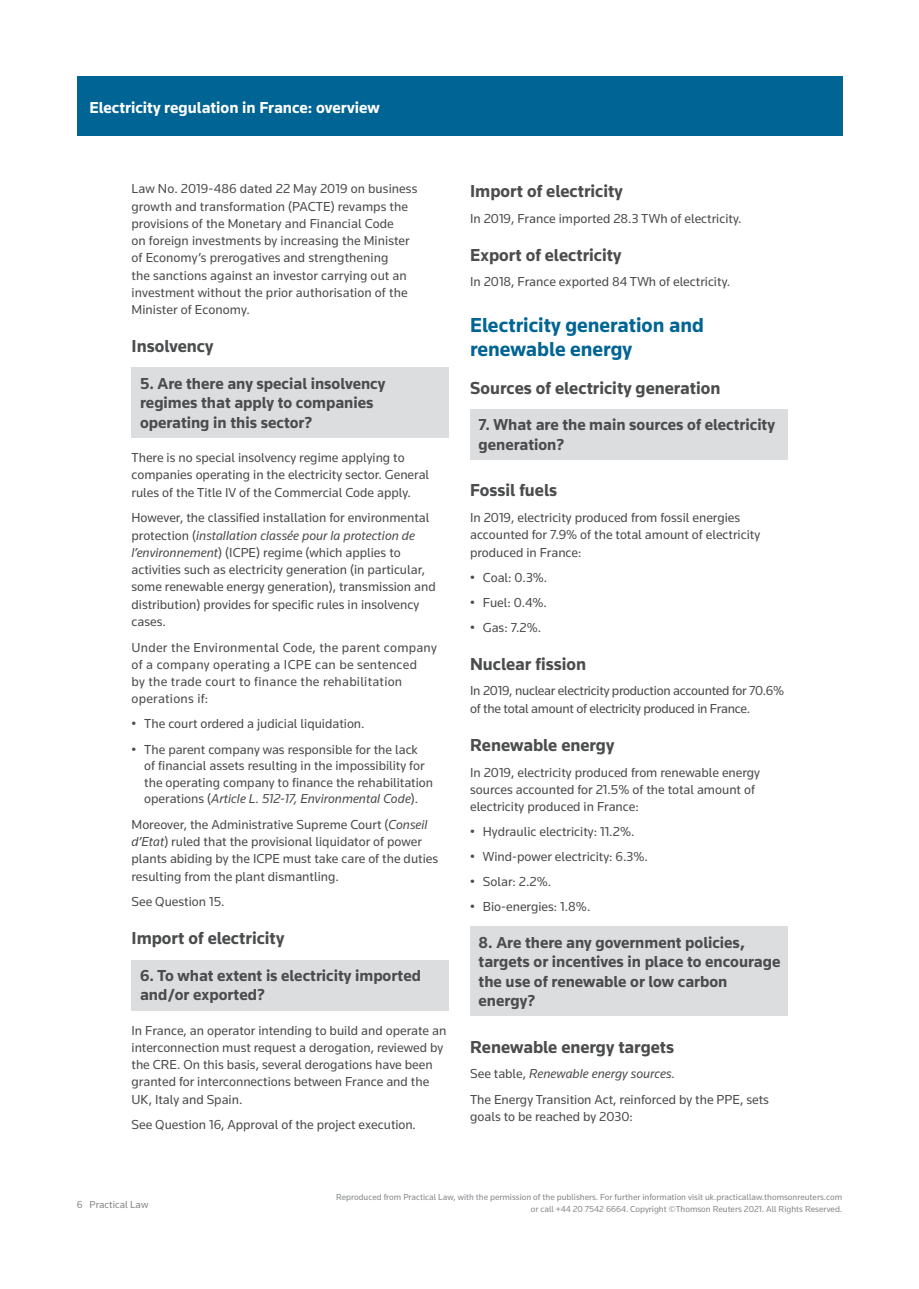
<style>
.page{position:relative;width:919px;height:1289px;background:#fff}
.page>*{position:absolute;margin:0;border:0;box-sizing:border-box;transform-origin:0 0}
.t1{font:700 21px/24px "Knowledge";color:#006494}
.t2{font:700 18px "Knowledge";color:#4b4c4d}
.t3{font:700 16.5px/19.5px "Knowledge";color:#4b4c4d}
.t4{font:700 16.5px "Knowledge";color:#fff}
.t5{font:13.5px/17.2px "Knowledge";color:#4b4c4d}
.t6{font:13.5px/17.2px "Knowledge";letter-spacing:.02em;color:#4b4c4d}
.t7{font:13.5px/17.2px "Knowledge";letter-spacing:-.02em;color:#4b4c4d}
.t8{font:10.5px "Knowledge";color:#86888b}
.t9{font:9px/12px "Knowledge";color:#86888b;text-align:right}
.s1{font-style:italic}
</style>
<div class="page">
<div style="left:77px;top:77px;width:765px;height:59px;background:#006494"></div>
<div style="left:131px;top:367px;width:318px;height:71px;background:#dcdddf"></div>
<div style="left:131px;top:959px;width:318px;height:51px;background:#dcdddf"></div>
<div style="left:470px;top:409px;width:317px;height:51px;background:#dcdddf"></div>
<div style="left:470px;top:926px;width:317px;height:90px;background:#dcdddf"></div>
<p class="t4" style="left:89px;top:97px;width:292px">Electricity regulation in France: overview</p>
<p class="t5" style="left:131px;top:180px;width:287px">Law No. 2019-486 dated 22 May 2019 on business growth and transformation (PACTE) revamps the provisions of the Monetary and Financial Code<br>on foreign investments by increasing the Minister of Economy’s prerogatives and strengthening<br>the sanctions against an investor carrying out an investment without the prior authorisation of the Minister of Economy.</p>
<h2 class="t2" style="left:131px;top:335px;width:83px">Insolvency</h2>
<p class="t3" style="left:140px;top:373px;width:247px">5. Are there any special insolvency regimes that apply to companies operating in this sector?</p>
<p class="t5" style="left:131px;top:448px;width:299px">There is no special insolvency regime applying to companies operating in the electricity sector. General rules of the Title IV of the Commercial Code apply.</p>
<p class="t5" style="left:131px;top:509px;width:306px">However, the classified installation for environmental protection (<span class="s1">installation classée pour la protection de l’environnement</span>) (ICPE) regime (which applies to activities such as electricity generation (in particular, some renewable energy generation), transmission and distribution) provides for specific rules in insolvency cases.</p>
<p class="t6" style="left:131px;top:638px;width:307px">Under the Environmental Code, the parent company of a company operating a ICPE can be sentenced<br>by the trade court to finance the rehabilitation operations if:</p>
<p class="t5" style="left:131px;top:715px;width:235px">• The court ordered a judicial liquidation.</p>
<p class="t5" style="left:144px;top:740px;width:290px;line-height:16.5px;text-indent:-13px">• The parent company was responsible for the lack<br>of financial assets resulting in the impossibility for the operating company to finance the rehabilitation operations (<span class="s1">Article L. 512-17, Environmental Code</span>).</p>
<p class="t5" style="left:131px;top:815px;width:308px">Moreover, the Administrative Supreme Court (<span class="s1">Conseil d’Etat</span>) ruled that the provisional liquidator of power plants abiding by the ICPE must take care of the duties resulting from the plant dismantling.</p>
<p class="t5" style="left:131px;top:893px;width:95px">See Question 15.</p>
<h2 class="t2" style="left:131px;top:927px;width:154px">Import of electricity</h2>
<p class="t3" style="left:140px;top:965px;width:282px">6. To what extent is electricity imported and/or exported?</p>
<p class="t5" style="left:131px;top:1021px;width:316px">In France, an operator intending to build and operate an interconnection must request a derogation, reviewed by the CRE. On this basis, several derogations have been granted for interconnections between France and the UK, Italy and Spain.</p>
<p class="t5" style="left:131px;top:1116px;width:286px">See Question 16, Approval of the project execution<span class="s1">.</span></p>
<h2 class="t2" style="left:470px;top:180px;width:154px">Import of electricity</h2>
<p class="t5" style="left:470px;top:209px;width:273px">In 2019, France imported 28.3 TWh of electricity.</p>
<h2 class="t2" style="left:470px;top:243px;width:153px">Export of electricity</h2>
<p class="t5" style="left:470px;top:273px;width:262px">In 2018, France exported 84 TWh of electricity.</p>
<h1 class="t1" style="left:470px;top:312px;width:235px">Electricity generation and renewable energy</h1>
<h2 class="t2" style="left:470px;top:376px;width:252px">Sources of electricity generation</h2>
<p class="t3" style="left:478px;top:415px;width:298px">7. What are the main sources of electricity generation?</p>
<h2 class="t2" style="left:470px;top:479px;width:89px">Fossil fuels</h2>
<p class="t5" style="left:470px;top:508px;width:291px">In 2019, electricity produced from fossil energies accounted for 7.9% of the total amount of electricity produced in France:</p>
<p class="t5" style="left:470px;top:568px;width:79px">• Coal: 0.3%.</p>
<p class="t5" style="left:470px;top:593px;width:78px">• Fuel: 0.4%.</p>
<p class="t5" style="left:470px;top:618px;width:73px">• Gas: 7.2%.</p>
<h2 class="t2" style="left:470px;top:652px;width:117px">Nuclear fission</h2>
<p class="t7" style="left:470px;top:682px;width:315px">In 2019, nuclear electricity production accounted for 70.6% of the total amount of electricity produced in France.</p>
<h2 class="t2" style="left:470px;top:733px;width:146px">Renewable energy</h2>
<p class="t5" style="left:470px;top:763px;width:291px">In 2019, electricity produced from renewable energy sources accounted for 21.5% of the total amount of electricity produced in France:</p>
<p class="t5" style="left:470px;top:822px;width:166px">• Hydraulic electricity: 11.2%.</p>
<p class="t5" style="left:470px;top:847px;width:179px">• Wind-power electricity: 6.3%.</p>
<p class="t5" style="left:470px;top:872px;width:83px">• Solar: 2.2%.</p>
<p class="t5" style="left:470px;top:897px;width:122px">• Bio-energies: 1.8%.</p>
<p class="t3" style="left:478px;top:932px;width:303px">8. Are there any government policies, targets or incentives in place to encourage the use of renewable or low carbon energy?</p>
<h2 class="t2" style="left:470px;top:1035px;width:206px">Renewable energy targets</h2>
<p class="t5" style="left:470px;top:1060px;width:300px;line-height:25.8px">See table, <span class="s1">Renewable energy sources.<br></span>The Energy Transition Act, reinforced by the PPE, sets</p>
<p class="t5" style="left:470px;top:1108px;width:164px">goals to be reached by 2030:</p>
<p class="t8" style="left:77px;top:1198px;width:73px">6 Practical Law</p>
<p class="t9" style="left:336px;top:1190px;width:507px">Reproduced from Practical Law, with the permission of the publishers. For further information visit uk.practicallaw.thomsonreuters.com or call +44 20 7542 6664. Copyright ©Thomson Reuters 2021. All Rights Reserved.</p>
</div>
